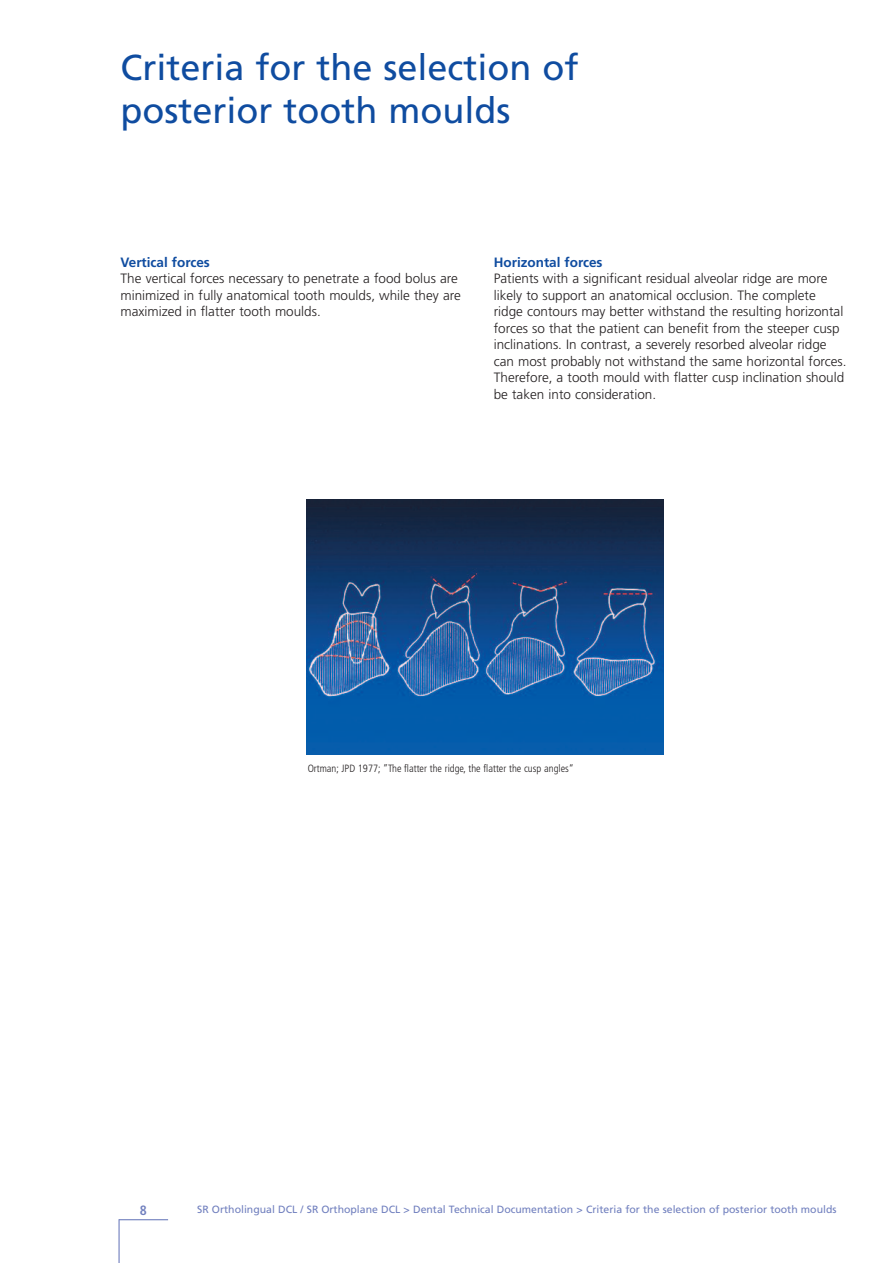
<style>
.page{position:relative;width:893px;height:1263px;background:#fff}
.page>*{position:absolute;margin:0;border:0;box-sizing:border-box;transform-origin:0 0}
.t1{font:36px/43.2px "Frutiger";color:#0f4ca0}
.t2{font:300 13.5px/16.5px "Frutiger";color:#231f20}
.t3{font:700 13.5px "Frutiger";color:#0f4ca0}
.t4{font:700 condensed 13.5px "Frutiger";color:#707fbe}
.t5{font:10.5px "Frutiger";color:#707fbe}
.t6{font:300 condensed 10.5px "Frutiger";color:#231f20}
</style>
<div class="page">
<hr style="left:118px;top:1219px;width:2px;height:44px;background:#707fbe">
<hr style="left:119px;top:1219px;width:49px;height:1px;background:#707fbe">
<img style="left:306px;top:500px;width:357px;height:255px">
<h1 class="t1" style="left:121px;top:48px;width:460px">Criteria for the selection of posterior tooth moulds</h1>
<p class="t3" style="left:121px;top:257px;width:91px">Vertical forces</p>
<p class="t2" style="left:121px;top:271px;width:342px">The vertical forces necessary to penetrate a food bolus are minimized in fully anatomical tooth moulds, while they are maximized in flatter tooth moulds.</p>
<p class="t3" style="left:494px;top:257px;width:110px">Horizontal forces</p>
<p class="t2" style="left:494px;top:271px;width:354px">Patients with a significant residual alveolar ridge are more likely to support an anatomical occlusion. The complete ridge contours may better withstand the resulting horizontal forces so that the patient can benefit from the steeper cusp inclinations. In contrast, a severely resorbed alveolar ridge can most probably not withstand the same horizontal forces.<br>Therefore, a tooth mould with flatter cusp inclination should be taken into consideration.</p>
<p class="t6" style="left:308px;top:764px;width:268px">Ortman; JPD 1977; ”The flatter the ridge, the flatter the cusp angles“</p>
<p class="t4" style="left:140px;top:1205px;width:9px">8</p>
<p class="t5" style="left:197px;top:1205px;width:641px">SR Ortholingual DCL / SR Orthoplane DCL &gt; Dental Technical Documentation &gt; Criteria for the selection of posterior tooth moulds</p>
</div>
